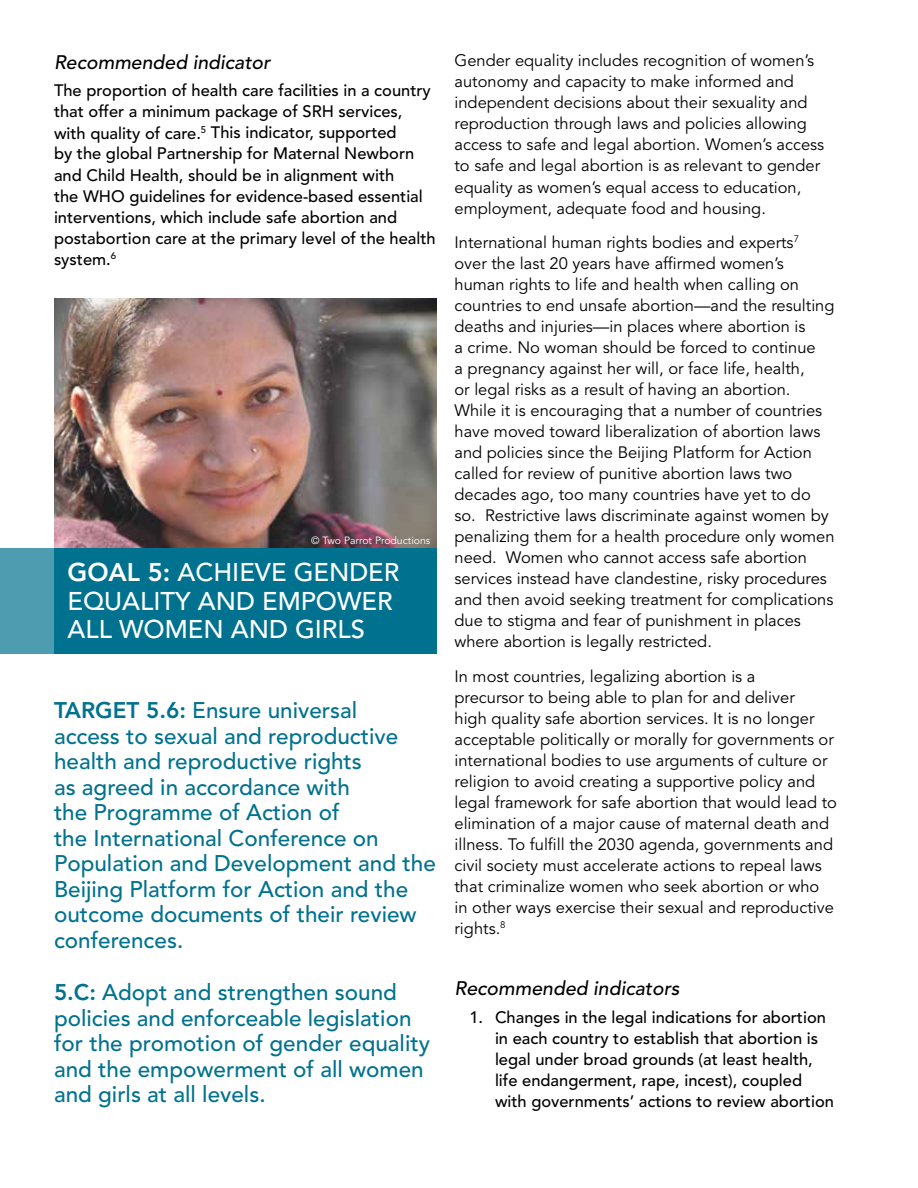
<style>
.page{position:relative;width:918px;height:1188px;background:#fff}
.page>*{position:absolute;margin:0;border:0;box-sizing:border-box;transform-origin:0 0}
.t1{font:500 25.5px/28.5px "Avenir LT Std";color:#fff}
.t2{font:500 22.5px/25.5px "Avenir LT Std";color:#00728f}
.t3{font:italic 500 19.5px "Avenir LT Std";color:#000}
.t4{font:16.5px/21px "Avenir LT Std";color:#000}
.t5{font:500 16.5px/21px "Avenir LT Std";color:#000}
.t6{font:10.5px "Avenir LT Std";color:#fff}
.s1{font-weight:800}
</style>
<div class="page">
<div style="left:0;top:548px;width:54px;height:106px;background:#4d9cb0"></div>
<img style="left:54px;top:298px;width:382px;height:250px">
<div style="left:54px;top:548px;width:382px;height:106px;background:#00728f"></div>
<p class="t3" style="left:54px;top:51px;width:218px">Recommended indicator</p>
<p class="t5" style="left:54px;top:81px;width:378px">The proportion of health care facilities in a country that offer a minimum package of SRH</p>
<p class="t5" style="left:54px;top:102px;width:362px;text-indent:285px">services, with quality of care.<sup>5</sup> This indicator, supported by the global Partnership for Maternal Newborn and Child Health, should be in alignment with the WHO</p>
<p class="t5" style="left:54px;top:186px;width:383px;text-indent:75px">guidelines for evidence-based essential interventions, which include safe abortion and postabortion care at the primary level of the health system.<sup>6</sup></p>
<p class="t6" style="left:311px;top:534px;width:121px">© Two Parrot Productions</p>
<h1 class="t1" style="left:68px;top:559px;width:333px"><span class="s1">GOAL 5:</span> Achieve gender equality and empower all women and girls</h1>
<p class="t2" style="left:54px;top:698px;width:383px"><span class="s1">TARGET 5.6:</span> Ensure universal<br>access to sexual and reproductive health and reproductive rights<br>as agreed in accordance with<br>the Programme of Action of<br>the I nternational Conference on<br>Population and Development and the<br>Beijing Platform for Action and the outcome documents of their review conferences.</p>
<h2 class="t2" style="left:54px;top:980px;width:377px"><span class="s1">5.C:</span> Adopt and strengthen sound policies and enforceable legislation for the promotion of gender equality and the empowerment of all women and girls at all levels.</h2>
<p class="t4" style="left:454px;top:51px;width:371px">Gender equality includes recognition of women’s autonomy and capacity to make informed and independent decisions about their sexuality and reproduction through laws and policies allowing access to safe and legal abortion. Women’s access to safe and legal abortion is as relevant to gender equality as women’s equal access to education, employment, adequate food and housing.</p>
<p class="t4" style="left:454px;top:232px;width:382px">I nternational human rights bodies and experts<sup>7 </sup>over the last 20 years have affirmed women’s human rights to life and health when calling on countries to end unsafe abortion—and the resulting deaths and injuries—in places where abortion is<br>a crime. No woman should be forced to continue<br>a pregnancy against her will, or face life, health,<br>or legal risks as a result of having an abortion.<br>While it is encouraging that a number of countries have moved toward liberalization of abortion laws and policies since the Beijing Platform for Action called for review of punitive abortion laws two decades ago, too many countries have yet to do so. Restrictive laws discriminate against women by penalizing them for a health procedure only women need. Women who cannot access safe abortion services instead have clandestine, risky procedures and then avoid seeking treatment for complications due to stigma and fear of punishment in places where abortion is legally restricted.</p>
<p class="t4" style="left:454px;top:666px;width:384px">I n most countries, legalizing abortion is a<br>precursor to being able to plan for and deliver<br>high quality safe abortion services. It is no longer acceptable politically or morally for governments or international bodies to use arguments of culture or religion to avoid creating a supportive policy and legal framework for safe abortion that would lead to elimination of a major cause of maternal death and illness. To fulfill the 2030 agenda, governments and civil society must accelerate actions to repeal laws that criminalize women who seek abortion or who<br>in other ways exercise their sexual and reproductive rights.<sup>8</sup></p>
<p class="t3" style="left:454px;top:977px;width:227px">Recommended indicators</p>
<p class="t5" style="left:495px;top:1007px;width:340px;text-indent:-26px">1. Changes in the legal indications for abortion in each country to establish that abortion is legal under broad grounds (at least health, life endangerment, rape, incest), coupled with governments’ actions to review abortion</p>
</div>
